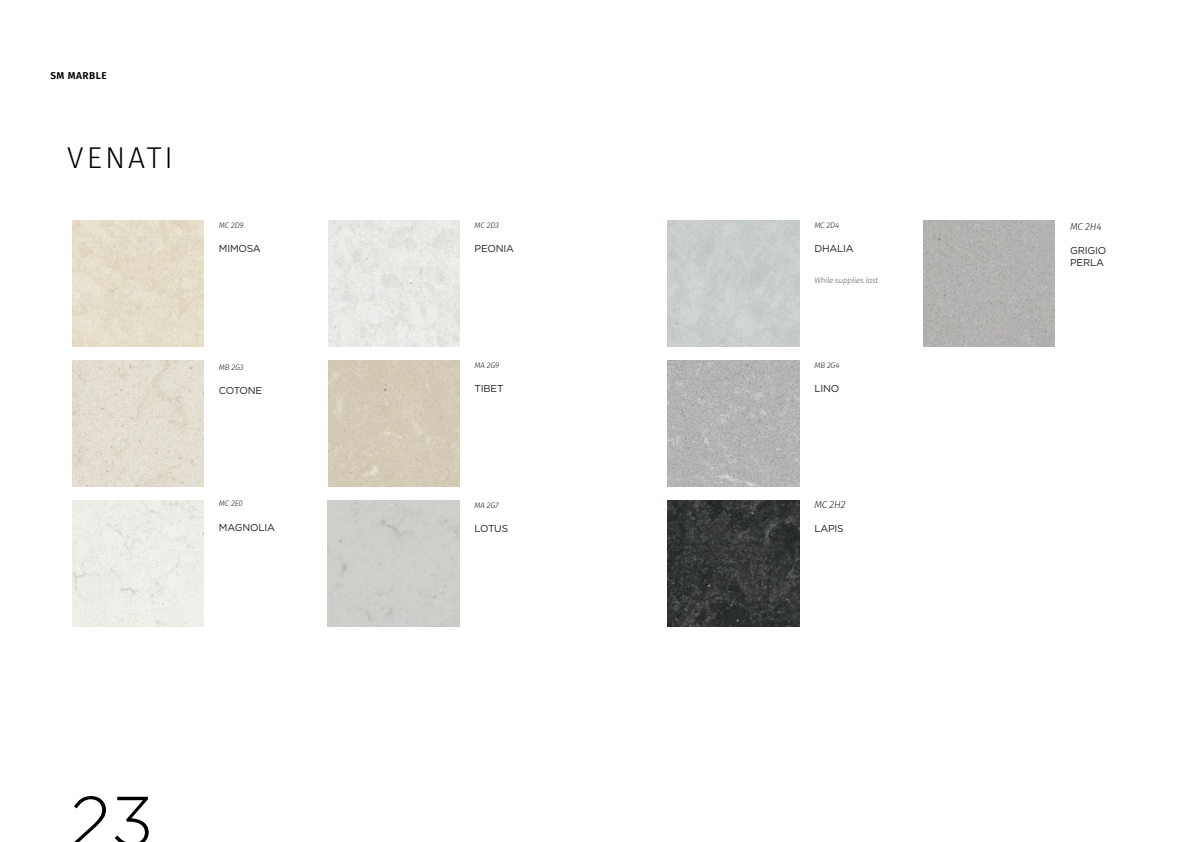
<style>
.page{position:relative;width:1191px;height:842px;background:#fff}
.page>*{position:absolute;margin:0;border:0;box-sizing:border-box;transform-origin:0 0}
.t1{font:300 70px "Gotham";color:#000}
.t2{font:300 30px "Fira Sans";letter-spacing:.1em;color:#000}
.t3{font:10px/12px "Gotham";letter-spacing:-.02em;color:#241f21}
.t4{font:italic 300 10px "Fira Sans";letter-spacing:-.02em;color:#241f21}
.t5{font:600 10px "Fira Sans";letter-spacing:.05em;color:#000}
.t6{font:italic 300 8px "Fira Sans";letter-spacing:-.025em;color:#241f21}
.t7{font:italic 300 8px "Fira Sans";letter-spacing:-.02em;color:#636466}
</style>
<div class="page">
<img style="left:72px;top:221px;width:132px;height:126px">
<img style="left:72px;top:361px;width:132px;height:126px">
<div style="left:72px;top:501px;width:132px;height:126px;background:#eeede8"></div>
<div style="left:328px;top:361px;width:131px;height:126px;background:#d3cbb6"></div>
<img style="left:328px;top:221px;width:131px;height:126px">
<img style="left:668px;top:361px;width:131px;height:126px">
<div style="left:668px;top:221px;width:131px;height:126px;background:#c9ceca"></div>
<img style="left:667px;top:501px;width:132px;height:126px">
<img style="left:923px;top:221px;width:132px;height:126px">
<p class="t5" style="left:50px;top:67px;width:58px">SM MARBLE</p>
<h2 class="t2" style="left:67px;top:136px;width:107px">VENATI</h2>
<p class="t6" style="left:219px;top:220px;width:26px">MC 2D9</p>
<p class="t3" style="left:219px;top:242px;width:43px">MIMOSA</p>
<p class="t6" style="left:219px;top:362px;width:26px">MB 2G3</p>
<p class="t3" style="left:219px;top:384px;width:45px">COTONE</p>
<p class="t6" style="left:219px;top:498px;width:26px">MC 2E0</p>
<p class="t3" style="left:219px;top:521px;width:58px">MAGNOLIA</p>
<h1 class="t1" style="left:70px;top:777px;width:85px">23</h1>
<p class="t6" style="left:474px;top:220px;width:26px">MC 2D3</p>
<p class="t3" style="left:474px;top:242px;width:41px">PEONIA</p>
<p class="t6" style="left:474px;top:360px;width:26px">MA 2G9</p>
<p class="t3" style="left:474px;top:382px;width:30px">TIBET</p>
<p class="t6" style="left:474px;top:500px;width:26px">MA 2G7</p>
<p class="t3" style="left:474px;top:522px;width:35px">LOTUS</p>
<p class="t6" style="left:814px;top:220px;width:26px">MC 2D4</p>
<p class="t3" style="left:814px;top:242px;width:41px">DHALIA</p>
<p class="t7" style="left:814px;top:275px;width:65px">While supplies last</p>
<p class="t6" style="left:814px;top:360px;width:27px">MB 2G4</p>
<p class="t3" style="left:814px;top:382px;width:26px">LINO</p>
<p class="t4" style="left:814px;top:498px;width:33px">MC 2H2</p>
<p class="t3" style="left:814px;top:523px;width:31px">LAPIS</p>
<p class="t4" style="left:1070px;top:220px;width:33px">MC 2H4</p>
<p class="t3" style="left:1070px;top:244px;width:38px">GRIGIO<br>PERLA</p>
</div>
